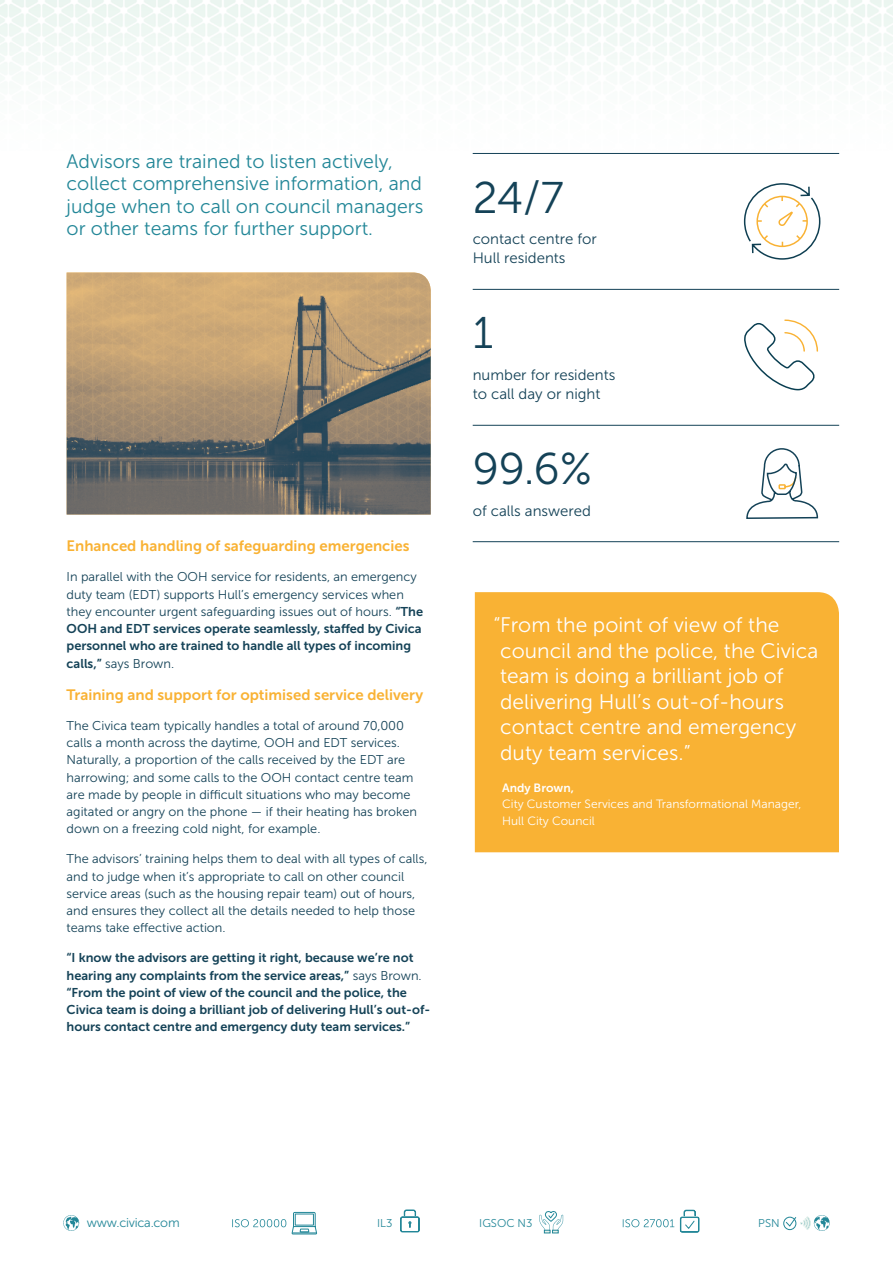
<style>
.page{position:relative;width:893px;height:1263px;background:#fff}
.page>*{position:absolute;margin:0;border:0;box-sizing:border-box;transform-origin:0 0}
.t1{font:44.25px "Museo Sans 300";color:#144257}
.t2{font:21px/25.5px "Museo Sans 300";color:#fff}
.t3{font:19.5px/22.5px "Museo Sans 300";color:#238798}
.t4{font:15px "Museo Sans 700";color:#f9b234}
.t5{font:15px/19.5px "Museo Sans 300";color:#144257}
.t6{font:12.75px/17.2px "Museo Sans 300";color:#144257}
.t7{font:12.75px/17.2px "Museo Sans 700";color:#144257}
.t8{font:12.75px "Museo Sans 300";letter-spacing:-.02em;color:#238798}
.t9{font:12px/16.5px "Museo Sans 300";color:#fff}
.t10{font:12px "Museo Sans 700";color:#fff}
.t11{font:11.25px "Museo Sans 300";color:#238798}
.s1{font-family:"Museo Sans 700"}
.s2{font-family:"Museo Sans 300"}
</style>
<div class="page">
<svg style="left:232px;top:1219px;width:54px;height:8px"></svg>
<svg style="left:623px;top:1219px;width:51px;height:8px"></svg>
<svg style="left:400px;top:1209px;width:20px;height:23px"></svg>
<svg style="left:292px;top:1212px;width:25px;height:23px"></svg>
<svg style="left:680px;top:1210px;width:19px;height:22px"></svg>
<svg style="left:63px;top:1215px;width:16px;height:16px"></svg>
<svg style="left:783px;top:1215px;width:47px;height:16px"></svg>
<svg style="left:540px;top:1211px;width:23px;height:22px"></svg>
<div style="left:475px;top:592px;width:364px;height:260px;background:#f9b234"></div>
<hr style="left:473px;top:153px;width:366px;height:1px;background:#144257">
<hr style="left:473px;top:289px;width:366px;height:1px;background:#144257">
<hr style="left:473px;top:425px;width:366px;height:1px;background:#144257">
<hr style="left:473px;top:541px;width:366px;height:1px;background:#144257">
<svg style="left:746px;top:449px;width:73px;height:70px"></svg>
<svg style="left:744px;top:319px;width:74px;height:72px"></svg>
<img style="left:67px;top:273px;width:364px;height:241px">
<svg style="left:743px;top:183px;width:78px;height:77px"></svg>
<h3 class="t3" style="left:67px;top:150px;width:358px">Advisors are trained to listen actively, collect comprehensive information, and judge when to call on council managers or other teams for further support.</h3>
<p class="t4" style="left:67px;top:538px;width:344px">Enhanced handling of safeguarding emergencies</p>
<p class="t6" style="left:67px;top:568px;width:358px">In parallel with the OOH service for residents, an emergency duty team (EDT) supports Hull’s emergency services when they encounter urgent safeguarding issues out of hours. <span class="s1">“The</span></p>
<p class="t7" style="left:67px;top:620px;width:357px">OOH and EDT services operate seamlessly, staffed by Civica personnel who are trained to handle all types of incoming</p>
<p class="t6" style="left:67px;top:655px;width:109px"><span class="s1">calls,”</span> says Brown.</p>
<p class="t4" style="left:67px;top:686px;width:358px">Training and support for optimised service delivery</p>
<p class="t6" style="left:67px;top:717px;width:352px">The Civica team typically handles a total of around 70,000 calls a month across the daytime, OOH and EDT services.<br>Naturally, a proportion of the calls received by the EDT are harrowing; and some calls to the OOH contact centre team are made by people in difficult situations who may become agitated or angry on the phone — if their heating has broken down on a freezing cold night, for example.</p>
<p class="t6" style="left:67px;top:850px;width:362px">The advisors’ training helps them to deal with all types of calls, and to judge when it’s appropriate to call on other council service areas (such as the housing repair team) out of hours, and ensures they collect all the details needed to help those teams take effective action.</p>
<p class="t7" style="left:67px;top:949px;width:365px">“I know the advisors are getting it right, because we’re not hearing any complaints from the service areas,” <span class="s2">says Brown. </span>“From the point of view of the council and the police, the Civica team is doing a brilliant job of delivering Hull’s out-of&shy;hours contact centre and emergency duty team services.”</p>
<h1 class="t1" style="left:473px;top:173px;width:93px">24/7</h1>
<p class="t5" style="left:473px;top:229px;width:126px">contact centre for<br>Hull residents</p>
<h1 class="t1" style="left:473px;top:309px;width:22px">1</h1>
<p class="t5" style="left:473px;top:365px;width:144px">number for residents to call day or night</p>
<h1 class="t1" style="left:473px;top:445px;width:121px">99.6%</h1>
<p class="t5" style="left:473px;top:501px;width:120px">of calls answered</p>
<h2 class="t2" style="left:500px;top:612px;width:319px;text-indent:-7px">“From the point of view of the council and the police, the Civica team is doing a brilliant job of delivering Hull’s out-of-hours contact centre and emergency duty team services.”</h2>
<p class="t10" style="left:502px;top:781px;width:73px">Andy Brown,</p>
<p class="t9" style="left:502px;top:796px;width:301px">City Customer Services and Transformational Manager,<br>Hull City Council</p>
<p class="t8" style="left:87px;top:1215px;width:94px">www.civica.com</p>
<p class="t11" style="left:377px;top:1217px;width:17px">IL3</p>
<p class="t11" style="left:479px;top:1217px;width:55px">IGSOC N3</p>
<p class="t11" style="left:758px;top:1217px;width:23px">PSN</p>
</div>
